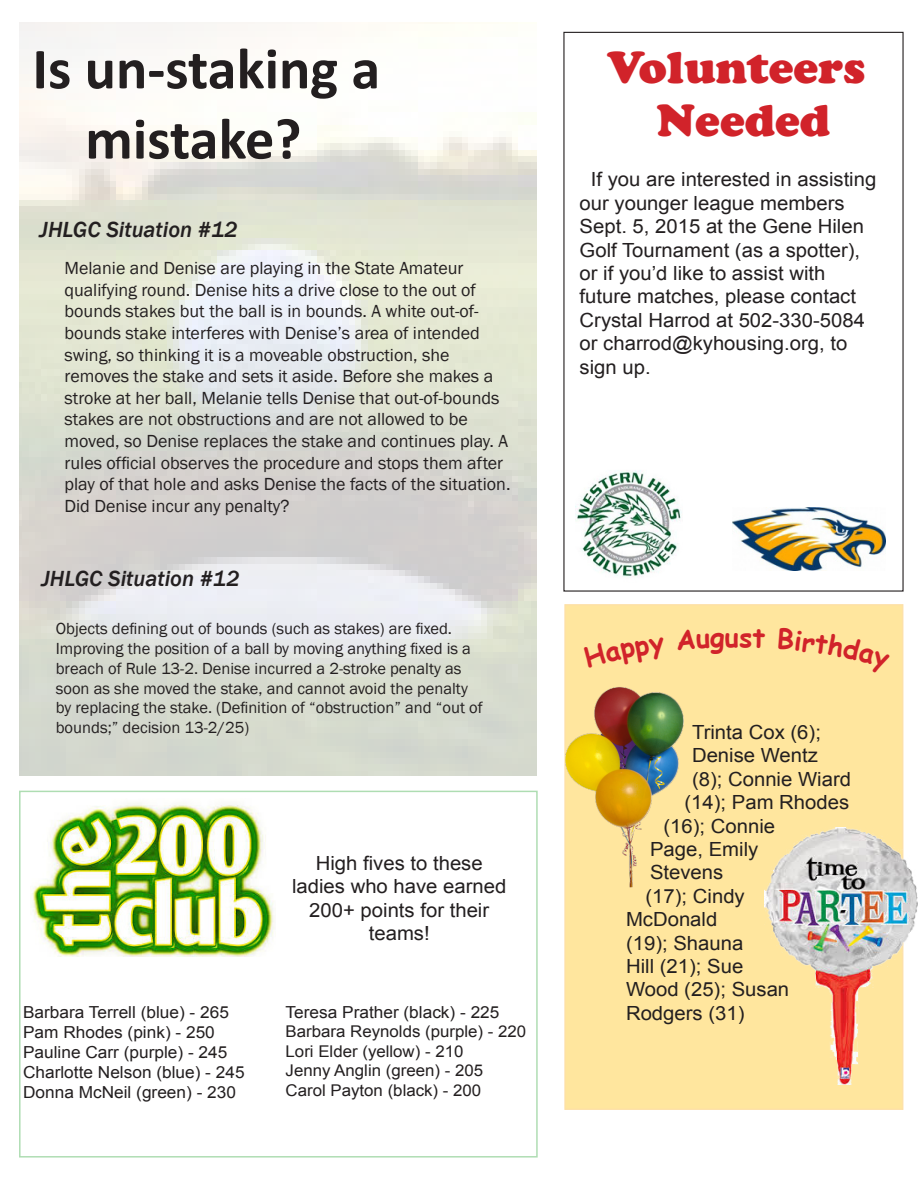
<style>
.page{position:relative;width:918px;height:1188px;background:#fff}
.page>*{position:absolute;margin:0;border:0;box-sizing:border-box;transform-origin:0 0}
.t1{font:700 58.5px/70.2px "Calibri";color:#231f20;text-align:center}
.t2{font:44.55px "Cooper Black Std";color:#d1232a}
.t3{font:700 27px "Comic Sans MS";color:#d1232a}
.t4{font:italic 500 22.5px "Franklin Gothic";color:#231f20}
.t5{font:19.5px/23.4px "Arial";color:#231f20;scale:1.04 1}
.t6{font:18px/21.6px "Franklin Gothic";color:#231f20}
.t7{font:16.65px/20px "Arial";color:#231f20;scale:1.04 1}
.t8{font:16.5px/19.8px "Franklin Gothic";color:#231f20}
.t9{font:16.2px "Arial";color:#231f20;scale:1.04 1}
</style>
<div class="page">
<div style="left:564px;top:604px;width:339px;height:506px;background:#ffe69e"></div>
<img style="left:764px;top:828px;width:154px;height:256px">
<img style="left:564px;top:687px;width:120px;height:200px">
<img style="left:575px;top:470px;width:107px;height:108px">
<img style="left:733px;top:508px;width:152px;height:63px">
<img style="left:31px;top:803px;width:243px;height:154px">
<p class="t1" style="left:32px;top:34px;width:349px">Is un-staking a mistake?</p>
<p class="t4" style="left:40px;top:215px;width:200px">JHLGC Situation #12</p>
<p class="t6" style="left:65px;top:258px;width:447px">Melanie and Denise are playing in the State Amateur qualifying round. Denise hits a drive close to the out of bounds stakes but the ball is in bounds. A white out-of&shy;bounds stake interferes with Denise’s area of intended swing, so thinking it is a moveable obstruction, she removes the stake and sets it aside. Before she makes a stroke at her ball, Melanie tells Denise that out-of-bounds stakes are not obstructions and are not allowed to be moved, so Denise replaces the stake and continues play. A rules official observes the procedure and stops them after play of that hole and asks Denise the facts of the situation.<br>Did Denise incur any penalty?</p>
<p class="t4" style="left:41px;top:564px;width:200px">JHLGC Situation #12</p>
<p class="t8" style="left:56px;top:619px;width:429px">Objects defining out of bounds (such as stakes) are fixed.<br>Improving the position of a ball by moving anything fixed is a breach of Rule 13-2. Denise incurred a 2-stroke penalty as soon as she moved the stake, and cannot avoid the penalty by replacing the stake. (Definition of “obstruction” and “out of bounds;” decision 13-2/25)</p>
<p class="t7" style="left:23px;top:1002px;width:199px">Barbara Terrell (blue) - 265</p>
<p class="t7" style="left:23px;top:1022px;width:198px">Pam Rhodes (pink) - 250<br>Pauline Carr (purple) - 245</p>
<p class="t7" style="left:23px;top:1062px;width:215px">Charlotte Nelson (blue) - 245</p>
<p class="t7" style="left:23px;top:1082px;width:206px">Donna McNeil (green) - 230</p>
<p class="t5" style="left:292px;top:851px;width:208px;text-align:center">High fives to these ladies who have earned<br>200+ points for their teams!</p>
<p class="t7" style="left:286px;top:1002px;width:207px">Teresa Prather (black) - 225</p>
<p class="t9" style="left:286px;top:1021px;width:233px">Barbara Reynolds (purple) - 220</p>
<p class="t9" style="left:286px;top:1041px;width:173px">Lori Elder (yellow) - 210</p>
<p class="t9" style="left:286px;top:1060px;width:192px">Jenny Anglin (green) - 205</p>
<p class="t9" style="left:286px;top:1079px;width:190px">Carol Payton (black) - 200</p>
<p class="t2" style="left:607px;top:40px;width:260px">Volunteers</p>
<p class="t2" style="left:656px;top:94px;width:175px">Needed</p>
<p class="t5" style="left:580px;top:168px;width:287px;text-indent:11px">If you are interested in assisting our younger league members<br>Sept. 5, 2015 at the Gene Hilen<br>Golf Tournament (as a spotter), or if you’d like to assist with future matches, please contact<br>Crystal Harrod at 502-330-5084 or charrod@kyhousing.org, to sign up.</p>
<p class="t3" style="left:725px;top:617px;width:16px">u</p>
<p class="t5" style="left:692px;top:721px;width:126px">Trinta Cox (6);</p>
<p class="t5" style="left:692px;top:744px;width:123px">Denise Wentz</p>
<p class="t5" style="left:692px;top:767px;width:154px">(8); Connie Wiard</p>
<p class="t5" style="left:685px;top:791px;width:160px">(14); Pam Rhodes</p>
<p class="t5" style="left:664px;top:814px;width:109px">(16); Connie</p>
<p class="t5" style="left:650px;top:838px;width:106px">Page, Emily</p>
<p class="t5" style="left:650px;top:861px;width:72px">Stevens</p>
<p class="t5" style="left:646px;top:884px;width:97px">(17); Cindy</p>
<p class="t5" style="left:626px;top:908px;width:89px">McDonald</p>
<p class="t5" style="left:626px;top:931px;width:114px">(19); Shauna</p>
<p class="t5" style="left:626px;top:955px;width:114px">Hill (21); Sue</p>
<p class="t5" style="left:626px;top:978px;width:158px">Wood (25); Susan</p>
<p class="t5" style="left:626px;top:1001px;width:115px">Rodgers (31)</p>
</div>
